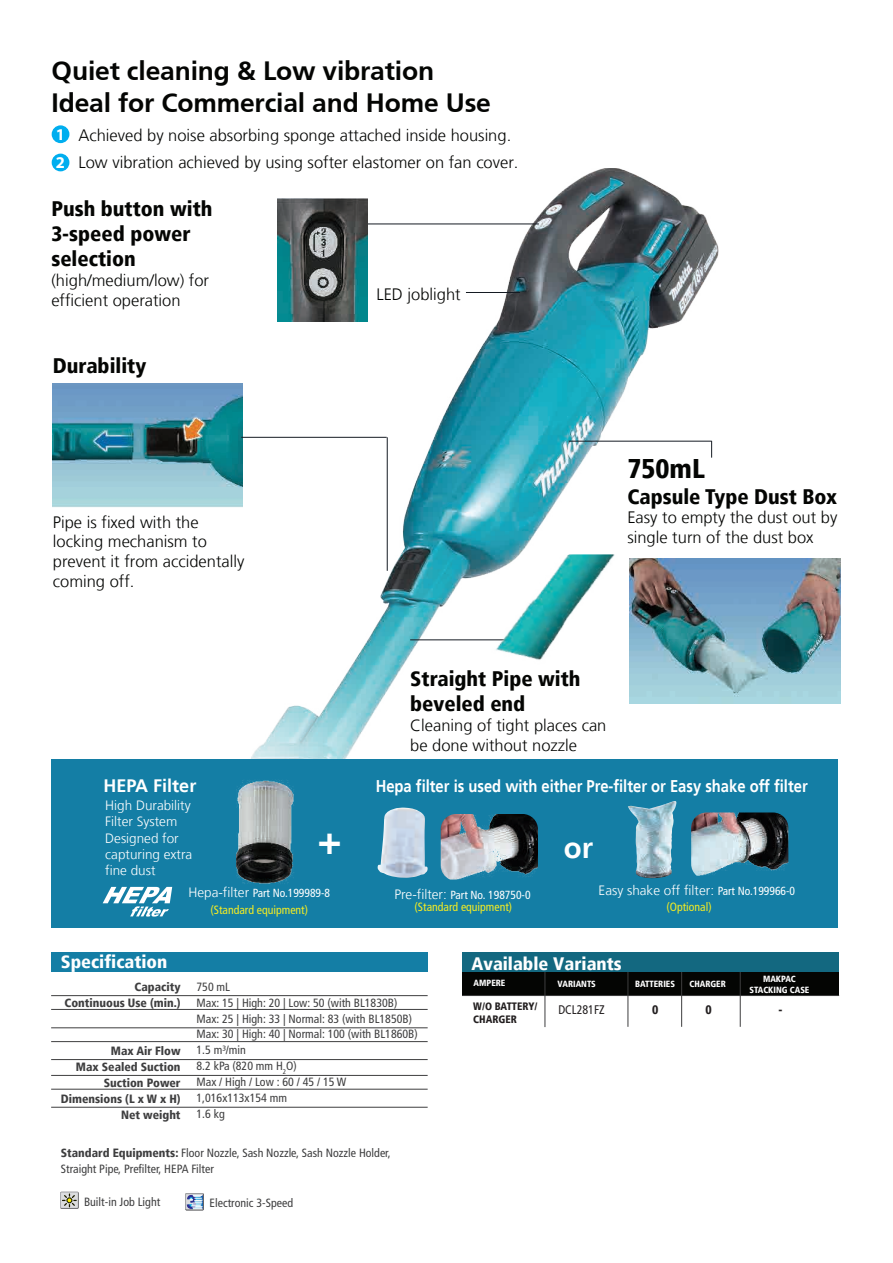
<style>
.page{position:relative;width:893px;height:1263px;background:#fff}
.page>*{position:absolute;margin:0;border:0;box-sizing:border-box;transform-origin:0 0}
.t1{font:700 39.45px "Frutiger";color:#fff}
.t2{font:700 29.4px "Frutiger";color:#fff}
.t3{font:900 condensed 27px "Frutiger";color:#040503}
.t4{font:700 26.4px/31.8px "Frutiger";letter-spacing:-.005em;color:#040503}
.t5{font:900 condensed 21px/25.2px "Frutiger";color:#040503}
.t6{font:900 condensed 18px "Frutiger";color:#fff}
.t7{font:700 18px "Frutiger";color:#fff}
.t8{font:700 16.95px "Frutiger";color:#fff;scale:.87 1}
.t9{font:300 16.5px/19.8px "Frutiger";color:#040503}
.t10{font:700 16.5px/27.8px "Myriad Pro";color:#fff}
.t11{font:300 13.5px/16.2px "Frutiger";color:#fff}
.t12{font:condensed 12.45px "Frutiger";color:#231f20;scale:.96 1}
.t13{font:900 condensed 12.45px "Frutiger";color:#231f20;scale:.96 1}
.t14{font:condensed 12px/15.9px "Frutiger";color:#3e3e3f}
.t15{font:900 condensed 12px/15.9px "Frutiger";color:#3e3e3f;text-align:right}
.t16{font:condensed 12px "Frutiger";color:#f4ec22}
.t17{font:condensed 11.7px "Frutiger";color:#fff}
.t18{font:900 condensed 10.65px "Frutiger";color:#231f20;scale:.96 1}
.t19{font:900 condensed 9px/10.6px "Frutiger";color:#fff;text-align:center;scale:.96 1}
.s1{font-weight:300;font-stretch:normal;font-size:13.5px}
.s2{font-weight:400;font-stretch:condensed;font-size:11.7px}
.s3{font-weight:900}
</style>
<div class="page">
<div style="left:51px;top:953px;width:376px;height:19px;background:#147ea5"></div>
<img style="left:54px;top:169px;width:665px;height:591px">
<img style="left:630px;top:558px;width:211px;height:146px">
<img style="left:53px;top:383px;width:189px;height:130px">
<hr style="left:338px;top:224px;width:201px;height:1px;background:#151b23">
<hr style="left:466px;top:292px;width:54px;height:1px;background:#151b23">
<hr style="left:241px;top:437px;width:146px;height:1px;background:#151b23">
<hr style="left:387px;top:437px;width:1px;height:134px;background:#151b23">
<svg style="left:711px;top:442px;width:1px;height:16px"></svg>
<hr style="left:569px;top:441px;width:143px;height:1px;background:#151b23">
<div style="left:52px;top:125px;width:17px;height:18px;background:#00aeef;border-radius:50%"></div>
<div style="left:52px;top:154px;width:17px;height:17px;background:#00aeef;border-radius:50%"></div>
<hr style="left:410px;top:639px;width:99px;height:1px;background:#151b23">
<img style="left:480px;top:554px;width:160px;height:134px">
<hr style="left:51px;top:995px;width:377px;height:1px;background:#3e3e3f">
<hr style="left:51px;top:1009px;width:377px;height:1px;background:#3e3e3f">
<hr style="left:51px;top:1027px;width:377px;height:1px;background:#3e3e3f">
<hr style="left:51px;top:1041px;width:377px;height:1px;background:#3e3e3f">
<hr style="left:51px;top:1059px;width:377px;height:1px;background:#3e3e3f">
<hr style="left:51px;top:1075px;width:377px;height:1px;background:#3e3e3f">
<hr style="left:51px;top:1089px;width:377px;height:1px;background:#3e3e3f">
<hr style="left:51px;top:1107px;width:377px;height:1px;background:#3e3e3f">
<div style="left:462px;top:972px;width:376px;height:23px;background:#040503"></div>
<hr style="left:681px;top:972px;width:1px;height:55px;background:#3e3e3f">
<hr style="left:740px;top:972px;width:1px;height:55px;background:#3e3e3f">
<hr style="left:628px;top:972px;width:1px;height:55px;background:#3e3e3f">
<hr style="left:545px;top:972px;width:1px;height:55px;background:#3e3e3f">
<hr style="left:462px;top:995px;width:377px;height:1px;background:#3e3e3f">
<div style="left:462px;top:953px;width:376px;height:19px;background:#136880"></div>
<svg style="left:60px;top:1192px;width:19px;height:17px"></svg>
<svg style="left:60px;top:1192px;width:18px;height:16px"></svg>
<div style="left:185px;top:1193px;width:19px;height:17px;background:#636366"></div>
<svg style="left:185px;top:1193px;width:18px;height:17px"></svg>
<img style="left:278px;top:198px;width:90px;height:123px">
<div style="left:52px;top:760px;width:786px;height:168px;background:#147ea5"></div>
<img style="left:378px;top:808px;width:50px;height:70px">
<img style="left:628px;top:801px;width:48px;height:77px">
<img style="left:236px;top:780px;width:58px;height:104px">
<img style="left:441px;top:814px;width:97px;height:65px">
<img style="left:691px;top:812px;width:97px;height:64px">
<svg style="left:103px;top:887px;width:69px;height:29px"></svg>
<h3 class="t4" style="left:52px;top:55px;width:441px">Quiet cleaning &amp; Low vibration<br>Ideal for Commercial and Home Use</h3>
<p class="t10" style="left:56px;top:120px;width:11px">1<br>2</p>
<p class="t9" style="left:78px;top:122px;width:442px;line-height:27px">Achieved by noise absorbing sponge attached inside housing.<br>Low vibration achieved by using softer elastomer on fan cover.</p>
<p class="t5" style="left:51px;top:196px;width:163px">Push button with<br>3-speed power selection</p>
<p class="t9" style="left:51px;top:270px;width:159px">(high/medium/low) for efficient operation</p>
<p class="t5" style="left:53px;top:353px;width:95px">Durability</p>
<p class="t9" style="left:53px;top:512px;width:193px">Pipe is fixed with the locking mechanism to prevent it from accidentally coming off.</p>
<p class="t7" style="left:104px;top:775px;width:94px">HEPA Filter</p>
<p class="t11" style="left:105px;top:798px;width:88px">High Durability<br>Filter System<br>Designed for capturing extra fine dust</p>
<p class="t9" style="left:376px;top:284px;width:86px">LED joblight</p>
<h3 class="t3" style="left:627px;top:453px;width:79px">750mL</h3>
<p class="t5" style="left:627px;top:484px;width:211px">Capsule Type Dust Box</p>
<p class="t9" style="left:627px;top:508px;width:211px">Easy to empty the dust out by single turn of the dust box</p>
<p class="t5" style="left:410px;top:666px;width:172px">Straight Pipe with beveled end</p>
<p class="t9" style="left:410px;top:716px;width:198px">Cleaning of tight places can be done without nozzle</p>
<p class="t8" style="left:376px;top:776px;width:498px">Hepa filter is used with either Pre-filter or Easy shake off filter</p>
<h1 class="t1" style="left:317px;top:817px;width:26px">+</h1>
<h2 class="t2" style="left:564px;top:831px;width:31px">or</h2>
<p class="t17" style="left:188px;top:886px;width:143px"><span class="s1">Hepa-filter</span> Part No.199989-8</p>
<p class="t17" style="left:394px;top:888px;width:138px"><span class="s1">Pre-filter:</span> Part No. 198750-0</p>
<p class="t11" style="left:599px;top:882px;width:198px">Easy shake off filter: <span class="s2">Part No.199966-0</span></p>
<p class="t6" style="left:61px;top:951px;width:108px">Specification</p>
<p class="t15" style="left:65px;top:979px;width:118px">Capacity<br>Continuous Use (min.)</p>
<p class="t15" style="left:61px;top:1043px;width:121px">Max Air Flow<br>Max Sealed Suction<br>Suction Power<br>Dimensions (L x W x H)<br>Net weight</p>
<p class="t16" style="left:211px;top:903px;width:99px">(Standard equipment)</p>
<p class="t16" style="left:415px;top:900px;width:99px">(Standard equipment)</p>
<p class="t16" style="left:666px;top:900px;width:47px">(Optional)</p>
<p class="t14" style="left:197px;top:979px;width:223px">750 mL<br>Max: 15 | High: 20 | Low: 50 (with BL1830B)<br>Max: 25 | High: 33 | Normal: 83 (with BL1850B)<br>Max: 30 | High: 40 | Normal: 100 (with BL1860B)<br>1.5 m³/min<br>8.2 kPa (820 mm H<sub>2</sub>O)<br>Max / High / Low : 60 / 45 / 15 W<br>1,016x113x154 mm<br>1.6 kg</p>
<p class="t6" style="left:471px;top:953px;width:152px">Available Variants</p>
<p class="t19" style="left:474px;top:978px;width:35px">AMPERE</p>
<p class="t19" style="left:558px;top:978px;width:41px">VARIANTS</p>
<p class="t19" style="left:635px;top:978px;width:43px">BATTERIES</p>
<p class="t19" style="left:689px;top:978px;width:39px">CHARGER</p>
<p class="t19" style="left:749px;top:974px;width:64px">MAKPAC<br>STACKING CASE</p>
<p class="t18" style="left:473px;top:1000px;width:68px">W/O BATTERY/</p>
<p class="t12" style="left:558px;top:1002px;width:50px">DCL281FZ</p>
<p class="t13" style="left:652px;top:1002px;width:8px">0</p>
<p class="t13" style="left:705px;top:1002px;width:8px">0</p>
<p class="t13" style="left:779px;top:1002px;width:6px">-</p>
<p class="t18" style="left:473px;top:1013px;width:47px">CHARGER</p>
<p class="t14" style="left:61px;top:1145px;width:331px"><span class="s3">Standard Equipments:</span> Floor Nozzle, Sash Nozzle, Sash Nozzle Holder,<br>Straight Pipe, Prefilter, HEPA Filter</p>
<p class="t14" style="left:84px;top:1193px;width:78px">Built-in Job Light</p>
<p class="t14" style="left:210px;top:1195px;width:85px">Electronic 3-Speed</p>
</div>
